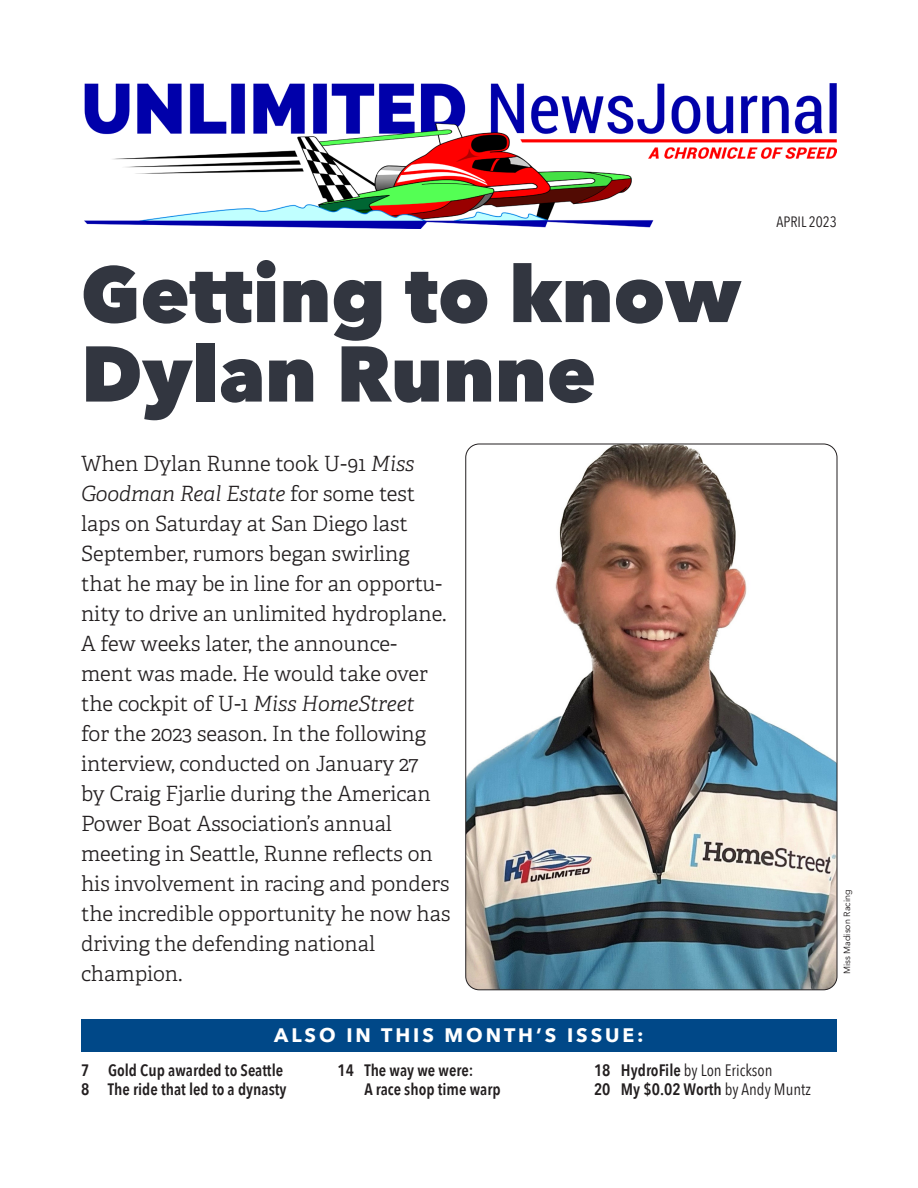
<style>
.page{position:relative;width:918px;height:1188px;background:#fff}
.page>*{position:absolute;margin:0;border:0;box-sizing:border-box;transform-origin:0 0}
.t1{font:800 78px "Avenir Next";color:#323640}
.t2{font:300 21px/30px "Adelle";color:#231f20}
.t3{font:700 19.5px "Avenir Next";letter-spacing:.15em;color:#fff}
.t4{font:600 16.5px "Avenir Next Condensed";color:#231f20}
.t5{font:16.5px "Avenir Next Condensed";color:#231f20}
.t6{font:15px "Avenir Next Condensed";color:#231f20}
.t7{font:9px "Avenir";color:#231f20}
.s1{font-style:italic}
.s2{font-weight:600}
.s3{font-weight:400}
</style>
<div class="page">
<img style="left:84px;top:83px;width:752px;height:145px">
<div style="left:81px;top:1020px;width:756px;height:32px;background:#004888"></div>
<img style="left:466px;top:444px;width:371px;height:546px">
<p class="t1" style="left:81px;top:246px;width:662px">Getting to know</p>
<p class="t1" style="left:81px;top:326px;width:516px">Dylan Runne</p>
<p class="t2" style="left:81px;top:448px;width:371px">When Dylan Runne took U-91 <span class="s1">Miss Goodman Real Estate</span> for some test laps on Saturday at San Diego last September, rumors began swirling that he may be in line for an opportu&shy;nity to drive an unlimited hydroplane.<br>A few weeks later, the announce&shy;ment was made. He would take over the cockpit of U-1 <span class="s1">Miss HomeStreet<br></span>for the 2023 season. In the following interview, conducted on January 27<br>by Craig Fjarlie during the American Power Boat Association’s annual meeting in Seattle, Runne reflects on his involvement in racing and ponders the incredible opportunity he now has driving the defending national champion.</p>
<p class="t6" style="left:777px;top:209px;width:62px">APRIL 2023</p>
<p class="t7" style="left:842px;top:974px;width:86px;rotate:-90deg">Miss Madison Racing</p>
<p class="t3" style="left:274px;top:1019px;width:371px">ALSO IN THIS MONTH’S ISSUE:</p>
<p class="t4" style="left:81px;top:1056px;width:204px">7 Gold Cup awarded to Seattle</p>
<p class="t4" style="left:81px;top:1075px;width:207px">8 The ride that led to a dynasty</p>
<p class="t4" style="left:338px;top:1056px;width:137px">14 The way we were:</p>
<p class="t4" style="left:364px;top:1075px;width:138px">A race shop time warp</p>
<p class="t5" style="left:594px;top:1056px;width:180px"><span class="s2">18 HydroFile</span> by Lon Erickson</p>
<p class="t4" style="left:594px;top:1075px;width:218px">20 My $0.02 Worth <span class="s3">by Andy Muntz</span></p>
</div>
